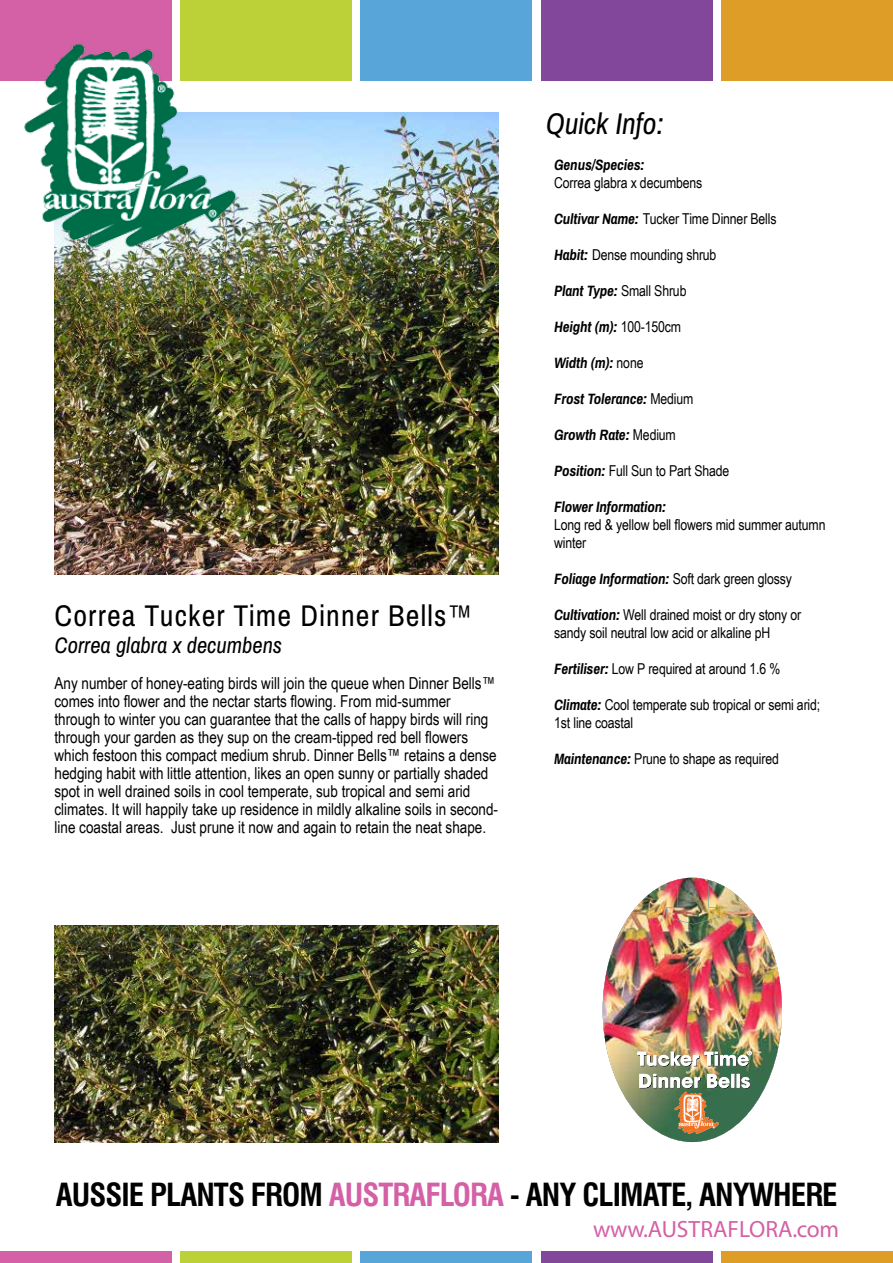
<style>
.page{position:relative;width:893px;height:1263px;background:#fff}
.page>*{position:absolute;margin:0;border:0;box-sizing:border-box;transform-origin:0 0}
.t1{font:700 condensed 31.05px "Swiss 721 BT";letter-spacing:-.03em;color:#000}
.t2{font:30px "Archivo Narrow";letter-spacing:.04em;color:#000}
.t3{font:italic 30px "Archivo Narrow";color:#000}
.t4{font:23.55px "Myriad Pro";color:#d460a5}
.t5{font:italic 22.5px "Archivo Narrow";color:#000}
.t6{font:16.5px/18px "Arial Narrow";color:#000}
.t7{font:15px/18px "Arial Narrow";letter-spacing:-.01em;color:#000}
.t8{font:italic 700 15px "Archivo Narrow";letter-spacing:-.01em;color:#000}
.t9{font:5.25px "Helvetica Neue LT";color:#000}
.t10{font:700 5.25px "Helvetica Neue LT";color:#000}
.s1{font-family:"Archivo Narrow";font-weight:700;font-style:italic}
.s2{font-family:"Arial Narrow";font-weight:400;font-style:normal}
.s3{color:#d460a5}
</style>
<div class="page">
<img style="left:54px;top:925px;width:444px;height:217px">
<img style="left:603px;top:878px;width:179px;height:264px">
<img style="left:666px;top:883px;width:54px;height:41px">
<img style="left:637px;top:1051px;width:115px;height:16px">
<svg style="left:639px;top:1074px;width:112px;height:60px"></svg>
<img style="left:54px;top:113px;width:444px;height:462px">
<div style="left:0;top:0;width:171px;height:81px;background:#d460a5"></div>
<div style="left:0;top:1251px;width:171px;height:12px;background:#d460a5"></div>
<div style="left:180px;top:0;width:172px;height:81px;background:#bbd137"></div>
<div style="left:180px;top:1251px;width:172px;height:12px;background:#bbd137"></div>
<div style="left:361px;top:0;width:171px;height:81px;background:#58a5d9"></div>
<div style="left:361px;top:1251px;width:171px;height:12px;background:#58a5d9"></div>
<div style="left:541px;top:0;width:171px;height:81px;background:#82469b"></div>
<div style="left:541px;top:1251px;width:171px;height:12px;background:#82469b"></div>
<div style="left:722px;top:0;width:171px;height:81px;background:#dd9d27"></div>
<div style="left:722px;top:1251px;width:171px;height:12px;background:#dd9d27"></div>
<img style="left:24px;top:2px;width:218px;height:246px">
<h2 class="t2" style="left:54px;top:597px;width:419px">Correa Tucker Time Dinner Bells™</h2>
<h3 class="t5" style="left:54px;top:631px;width:229px">Correa glabra x decumbens</h3>
<p class="t6" style="left:54px;top:673px;width:445px">Any number of honey-eating birds will join the queue when Dinner Bells™ comes into flower and the nectar starts flowing. From mid-summer through to winter you can guarantee that the calls of happy birds will ring through your garden as they sup on the cream-tipped red bell flowers which festoon this compact medium shrub. Dinner Bells™ retains a dense hedging habit with little attention, likes an open sunny or partially shaded spot in well drained soils in cool temperate, sub tropical and semi arid climates. It will happily take up residence in mildly alkaline soils in second&shy;line coastal areas. Just prune it now and again to retain the neat shape.</p>
<h2 class="t3" style="left:546px;top:106px;width:119px">Quick Info:</h2>
<p class="t8" style="left:554px;top:156px;width:92px">Genus/Species:</p>
<p class="t7" style="left:554px;top:173px;width:150px">Correa glabra x decumbens</p>
<p class="t7" style="left:554px;top:209px;width:224px"><span class="s1">Cultivar Name:</span> Tucker Time Dinner Bells</p>
<p class="t7" style="left:554px;top:245px;width:164px"><span class="s1">Habit:</span> Dense mounding shrub</p>
<p class="t8" style="left:554px;top:282px;width:134px">Plant Type: <span class="s2">Small Shrub</span></p>
<p class="t8" style="left:554px;top:318px;width:128px">Height (m): <span class="s2">100-150cm</span></p>
<p class="t8" style="left:554px;top:354px;width:91px">Width (m): <span class="s2">none</span></p>
<p class="t8" style="left:554px;top:390px;width:141px">Frost Tolerance: <span class="s2">Medium</span></p>
<p class="t8" style="left:554px;top:426px;width:123px">Growth Rate: <span class="s2">Medium</span></p>
<p class="t7" style="left:554px;top:461px;width:177px"><span class="s1">Position:</span> Full Sun to Part Shade</p>
<p class="t8" style="left:554px;top:498px;width:114px">Flower Information:</p>
<p class="t7" style="left:554px;top:515px;width:273px">Long red &amp; yellow bell flowers mid summer autumn winter</p>
<p class="t8" style="left:554px;top:570px;width:239px">Foliage Information: <span class="s2">Soft dark green glossy</span></p>
<p class="t7" style="left:554px;top:605px;width:249px"><span class="s1">Cultivation:</span> Well drained moist or dry stony or sandy soil neutral low acid or alkaline pH</p>
<p class="t7" style="left:554px;top:659px;width:228px"><span class="s1">Fertiliser:</span> Low P required at around 1.6 %</p>
<p class="t7" style="left:554px;top:695px;width:268px"><span class="s1">Climate:</span> Cool temperate sub tropical or semi arid;<br>1st line coastal</p>
<p class="t7" style="left:554px;top:749px;width:226px"><span class="s1">Maintenance:</span> Prune to shape as required</p>
<p class="t10" style="left:599px;top:1180px;width:24px">Barcode:</p>
<p class="t9" style="left:639px;top:1180px;width:10px">N/A</p>
<p class="t10" style="left:599px;top:1188px;width:30px">Print Scale:</p>
<p class="t9" style="left:639px;top:1189px;width:48px">100% of actual size</p>
<p class="t10" style="left:599px;top:1197px;width:30px">Dimension:</p>
<p class="t9" style="left:639px;top:1197px;width:54px">86mm(W) X 126mm(H)</p>
<h1 class="t1" style="left:56px;top:1176px;width:783px">AUSSIE PLANTS FROM <span class="s3">AUSTRAFLORA</span> - ANY CLIMATE, ANYWHERE</h1>
<h3 class="t4" style="left:593px;top:1215px;width:247px">www.AUSTRAFLORA.com</h3>
</div>
